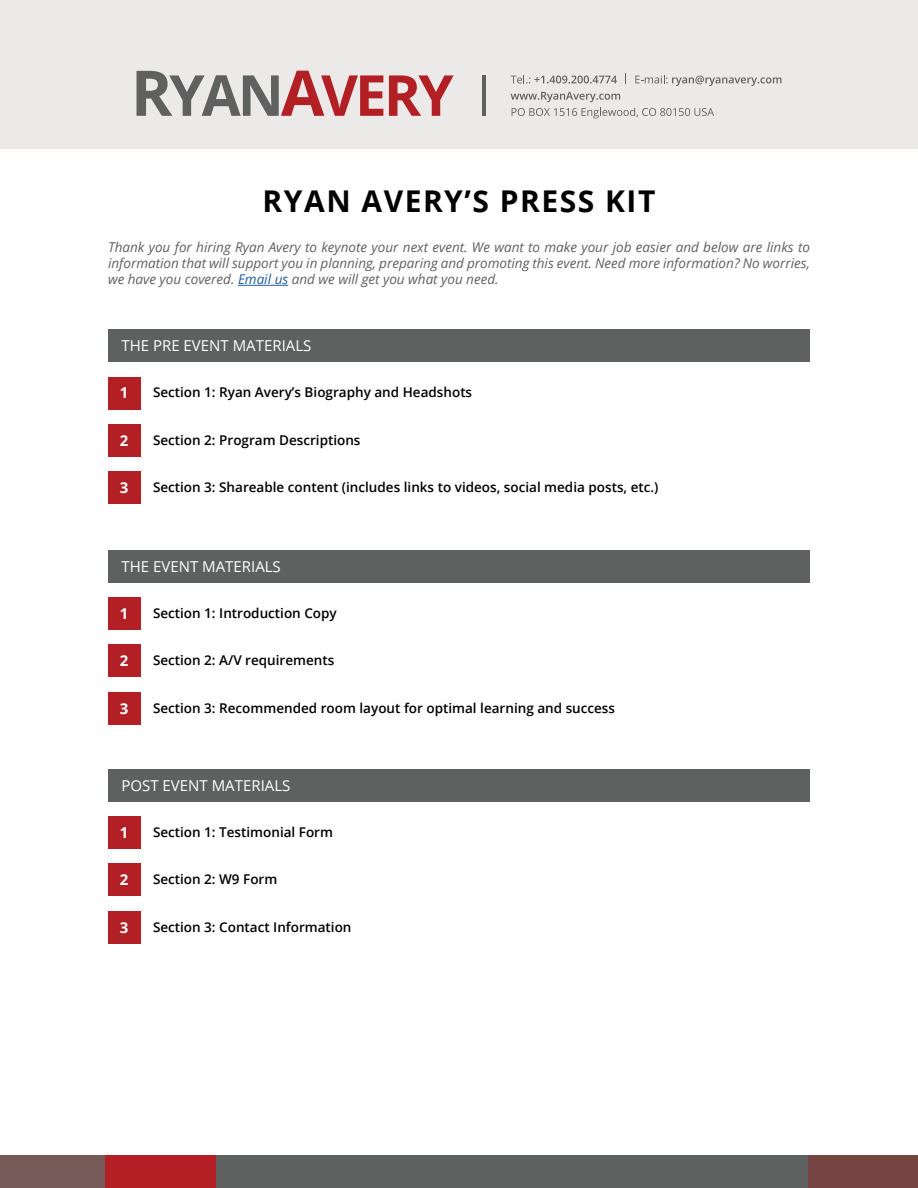
<style>
.page{position:relative;width:918px;height:1188px;background:#fff}
.page>*{position:absolute;margin:0;border:0;box-sizing:border-box;transform-origin:0 0}
.t1{font:700 30px "Open Sans";letter-spacing:.05em;color:#000}
.t2{font:15px "Open Sans";color:#fff}
.t3{font:700 15px "Open Sans";color:#fff}
.t4{font:600 13.5px "Open Sans";color:#000}
.t5{font:italic 13.5px/16.2px "Open Sans";color:#5f6060;text-align:justify}
.s1{color:#215e9e}
</style>
<div class="page">
<div style="left:0;top:0;width:918px;height:148px;background:#ebeae9"></div>
<div style="left:0;top:1156px;width:918px;height:32px;background:#764442"></div>
<div style="left:0;top:1156px;width:808px;height:32px;background:#5f6060"></div>
<div style="left:0;top:1156px;width:216px;height:32px;background:#b21f24"></div>
<div style="left:0;top:1156px;width:105px;height:32px;background:#765a57"></div>
<svg style="left:137px;top:71px;width:246px;height:45px"></svg>
<svg style="left:389px;top:75px;width:65px;height:41px"></svg>
<hr style="left:483px;top:75px;width:3px;height:41px;background:#5f6060">
<svg style="left:511px;top:75px;width:106px;height:9px"></svg>
<svg style="left:635px;top:75px;width:146px;height:11px"></svg>
<svg style="left:511px;top:92px;width:109px;height:10px"></svg>
<svg style="left:512px;top:108px;width:202px;height:10px"></svg>
<hr style="left:238px;top:285px;width:50px;height:1px;background:#215e9e">
<div style="left:108px;top:329px;width:702px;height:33px;background:#5f6060"></div>
<div style="left:108px;top:377px;width:32px;height:32px;background:#b21f24"></div>
<div style="left:108px;top:424px;width:32px;height:33px;background:#b21f24"></div>
<div style="left:108px;top:472px;width:32px;height:32px;background:#b21f24"></div>
<div style="left:108px;top:550px;width:702px;height:32px;background:#5f6060"></div>
<div style="left:108px;top:597px;width:32px;height:33px;background:#b21f24"></div>
<div style="left:108px;top:645px;width:32px;height:32px;background:#b21f24"></div>
<div style="left:108px;top:692px;width:32px;height:33px;background:#b21f24"></div>
<div style="left:108px;top:769px;width:702px;height:32px;background:#5f6060"></div>
<div style="left:108px;top:816px;width:32px;height:33px;background:#b21f24"></div>
<div style="left:108px;top:864px;width:32px;height:32px;background:#b21f24"></div>
<div style="left:108px;top:911px;width:32px;height:33px;background:#b21f24"></div>
<h1 class="t1" style="left:263px;top:180px;width:394px">RYAN AVERY’S PRESS KIT</h1>
<p class="t5" style="left:108px;top:239px;width:703px">Thank you for hiring Ryan Avery to keynote your next event. We want to make your job easier and below are links to information that will support you in planning, preparing and promoting this event. Need more information? No worries, we have you covered. <span class="s1">Email us</span> and we will get you what you need.</p>
<p class="t2" style="left:122px;top:336px;width:191px">THE PRE EVENT MATERIALS</p>
<p class="t3" style="left:120px;top:382px;width:10px">1</p>
<p class="t4" style="left:153px;top:383px;width:321px">Section 1: Ryan Avery’s Biography and Headshots</p>
<p class="t3" style="left:120px;top:430px;width:10px">2</p>
<p class="t4" style="left:153px;top:431px;width:209px">Section 2: Program Descriptions</p>
<p class="t3" style="left:120px;top:477px;width:10px">3</p>
<p class="t4" style="left:153px;top:478px;width:507px">Section 3: Shareable content (includes links to videos, social media posts, etc.)</p>
<p class="t2" style="left:122px;top:556px;width:161px">THE EVENT MATERIALS</p>
<p class="t3" style="left:120px;top:603px;width:10px">1</p>
<p class="t4" style="left:153px;top:604px;width:185px">Section 1: Introduction Copy</p>
<p class="t3" style="left:120px;top:650px;width:10px">2</p>
<p class="t4" style="left:153px;top:651px;width:183px">Section 2: A/V requirements</p>
<p class="t3" style="left:120px;top:698px;width:10px">3</p>
<p class="t4" style="left:153px;top:698px;width:464px">Section 3: Recommended room layout for optimal learning and success</p>
<p class="t2" style="left:122px;top:775px;width:170px">POST EVENT MATERIALS</p>
<p class="t3" style="left:120px;top:822px;width:10px">1</p>
<p class="t4" style="left:153px;top:823px;width:182px">Section 1: Testimonial Form</p>
<p class="t3" style="left:120px;top:869px;width:10px">2</p>
<p class="t4" style="left:153px;top:870px;width:126px">Section 2: W9 Form</p>
<p class="t3" style="left:120px;top:917px;width:10px">3</p>
<p class="t4" style="left:153px;top:917px;width:200px">Section 3: Contact Information</p>
</div>
